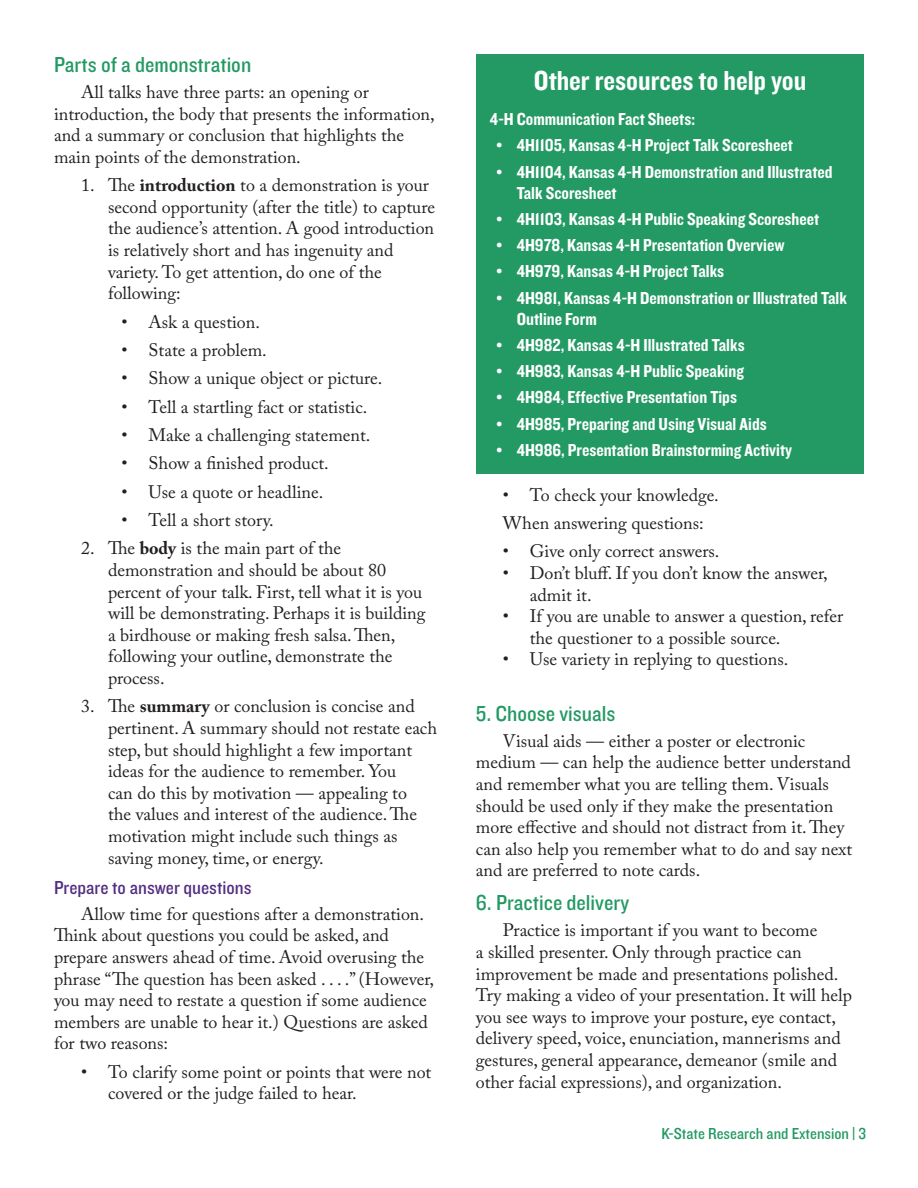
<style>
.page{position:relative;width:918px;height:1188px;background:#fff}
.page>*{position:absolute;margin:0;border:0;box-sizing:border-box;transform-origin:0 0}
.Table_Headings{font:28.5px "Knockout 50 Welterweight";color:#fff}
.Headings{font:22.5px "Knockout 30 Junior Welterwt";color:#239963}
.Subhead{font:19.5px "Knockout 30 Junior Welterwt";color:#522e81}
.body_text{font:18px/21.6px "Adobe Caslon Pro";color:#231f20}
.Table_Headings-2{font:18px/21.6px "Knockout 50 Welterweight";color:#fff}
.t1{font:16.5px "Knockout 30 Junior Welterwt";color:#239963}
.s1{font-weight:700}
</style>
<div class="page">
<div style="left:476px;top:54px;width:388px;height:420px;background:#239963"></div>
<p class="Headings" style="left:54px;top:49px;width:199px">Parts of a demonstration</p>
<p class="body_text" style="left:54px;top:81px;width:382px;text-indent:27px">All talks have three parts: an opening or introduction, the body that presents the information, and a summary or conclusion that highlights the main points of the demonstration.</p>
<p class="body_text" style="left:108px;top:174px;width:329px;text-indent:-27px">1. The <span class="s1">introduction</span> to a demonstration is your second opportunity (after the title) to capture the audience’s attention. A good introduction is relatively short and has ingenuity and variety. To get attention, do one of the following:</p>
<p class="body_text" style="left:122px;top:311px;width:140px">• Ask a question.</p>
<p class="body_text" style="left:122px;top:339px;width:147px">• State a problem.</p>
<p class="body_text" style="left:122px;top:367px;width:262px">• Show a unique object or picture.</p>
<p class="body_text" style="left:122px;top:396px;width:247px">• Tell a startling fact or statistic.</p>
<p class="body_text" style="left:122px;top:424px;width:250px">• Make a challenging statement.</p>
<p class="body_text" style="left:122px;top:452px;width:209px">• Show a finished product.</p>
<p class="body_text" style="left:122px;top:481px;width:203px">• Use a quote or headline.</p>
<p class="body_text" style="left:122px;top:509px;width:154px">• Tell a short story.</p>
<p class="body_text" style="left:108px;top:537px;width:319px;text-indent:-27px">2. The <span class="s1">body</span> is the main part of the demonstration and should be about 80 percent of your talk. First, tell what it is you will be demonstrating. Perhaps it is building a birdhouse or making fresh salsa. Then, following your outline, demonstrate the process.</p>
<p class="body_text" style="left:108px;top:695px;width:331px;text-indent:-27px">3. The <span class="s1">summary</span> or conclusion is concise and pertinent. A summary should not restate each step, but should highlight a few important ideas for the audience to remember. You<br>can do this by motivation — appealing to<br>the values and interest of the audience. The motivation might include such things as saving money, time, or energy.</p>
<p class="Subhead" style="left:54px;top:874px;width:199px">Prepare to answer questions</p>
<p class="body_text" style="left:54px;top:903px;width:382px;text-indent:27px">Allow time for questions after a demonstration.<br>Think about questions you could be asked, and prepare answers ahead of time. Avoid overusing the phrase “The question has been asked . . . .” (However, you may need to restate a question if some audience members are unable to hear it.) Questions are asked for two reasons:</p>
<p class="body_text" style="left:108px;top:1061px;width:325px;text-indent:-27px">• To clarify some point or points that were not covered or the judge failed to hear.</p>
<p class="Table_Headings" style="left:534px;top:62px;width:274px">Other resources to help you</p>
<p class="Table_Headings-2" style="left:490px;top:108px;width:207px">4-H Communication Fact Sheets:</p>
<p class="Table_Headings-2" style="left:497px;top:134px;width:298px">• 4H1105, Kansas 4-H Project Talk Scoresheet</p>
<p class="Table_Headings-2" style="left:517px;top:160px;width:317px;text-indent:-20px">• 4H1104, Kansas 4-H Demonstration and Illustrated<br>Talk Scoresheet</p>
<p class="Table_Headings-2" style="left:497px;top:208px;width:324px">• 4H1103, Kansas 4-H Public Speaking Scoresheet</p>
<p class="Table_Headings-2" style="left:497px;top:234px;width:289px">• 4H978, Kansas 4-H Presentation Overview</p>
<p class="Table_Headings-2" style="left:497px;top:260px;width:229px">• 4H979, Kansas 4-H Project Talks</p>
<p class="Table_Headings-2" style="left:517px;top:286px;width:332px;text-indent:-20px">• 4H981, Kansas 4-H Demonstration or Illustrated Talk<br>Outline Form</p>
<p class="Table_Headings-2" style="left:497px;top:334px;width:250px">• 4H982, Kansas 4-H Illustrated Talks</p>
<p class="Table_Headings-2" style="left:497px;top:360px;width:249px">• 4H983, Kansas 4-H Public Speaking</p>
<p class="Table_Headings-2" style="left:497px;top:386px;width:242px">• 4H984, Effective Presentation Tips</p>
<p class="Table_Headings-2" style="left:497px;top:412px;width:272px">• 4H985, Preparing and Using Visual Aids</p>
<p class="Table_Headings-2" style="left:497px;top:438px;width:297px">• 4H986, Presentation Brainstorming Activity</p>
<p class="body_text" style="left:503px;top:484px;width:217px">• To check your knowledge.</p>
<p class="body_text" style="left:503px;top:512px;width:202px">When answering questions:</p>
<p class="body_text" style="left:503px;top:540px;width:218px">• Give only correct answers.</p>
<p class="body_text" style="left:530px;top:562px;width:299px;text-indent:-27px">• Don’t bluff. If you don’t know the answer, admit it.</p>
<p class="body_text" style="left:530px;top:605px;width:315px;text-indent:-27px">• If you are unable to answer a question, refer the questioner to a possible source.</p>
<p class="body_text" style="left:503px;top:648px;width:287px">• Use variety in replying to questions.</p>
<p class="Headings" style="left:476px;top:698px;width:141px">5. Choose visuals</p>
<p class="body_text" style="left:476px;top:730px;width:378px;text-indent:27px">Visual aids — either a poster or electronic medium — can help the audience better understand and remember what you are telling them. Visuals should be used only if they make the presentation more effective and should not distract from it. They can also help you remember what to do and say next and are preferred to note cards.</p>
<p class="Headings" style="left:476px;top:888px;width:155px">6. Practice delivery</p>
<p class="body_text" style="left:476px;top:919px;width:378px;text-indent:27px">Practice is important if you want to become<br>a skilled presenter. Only through practice can improvement be made and presentations polished.<br>Try making a video of your presentation. It will help you see ways to improve your posture, eye contact, delivery speed, voice, enunciation, mannerisms and gestures, general appearance, demeanor (smile and other facial expressions), and organization.</p>
<p class="t1" style="left:661px;top:1122px;width:206px">K-State Research and Extension | 3</p>
</div>
